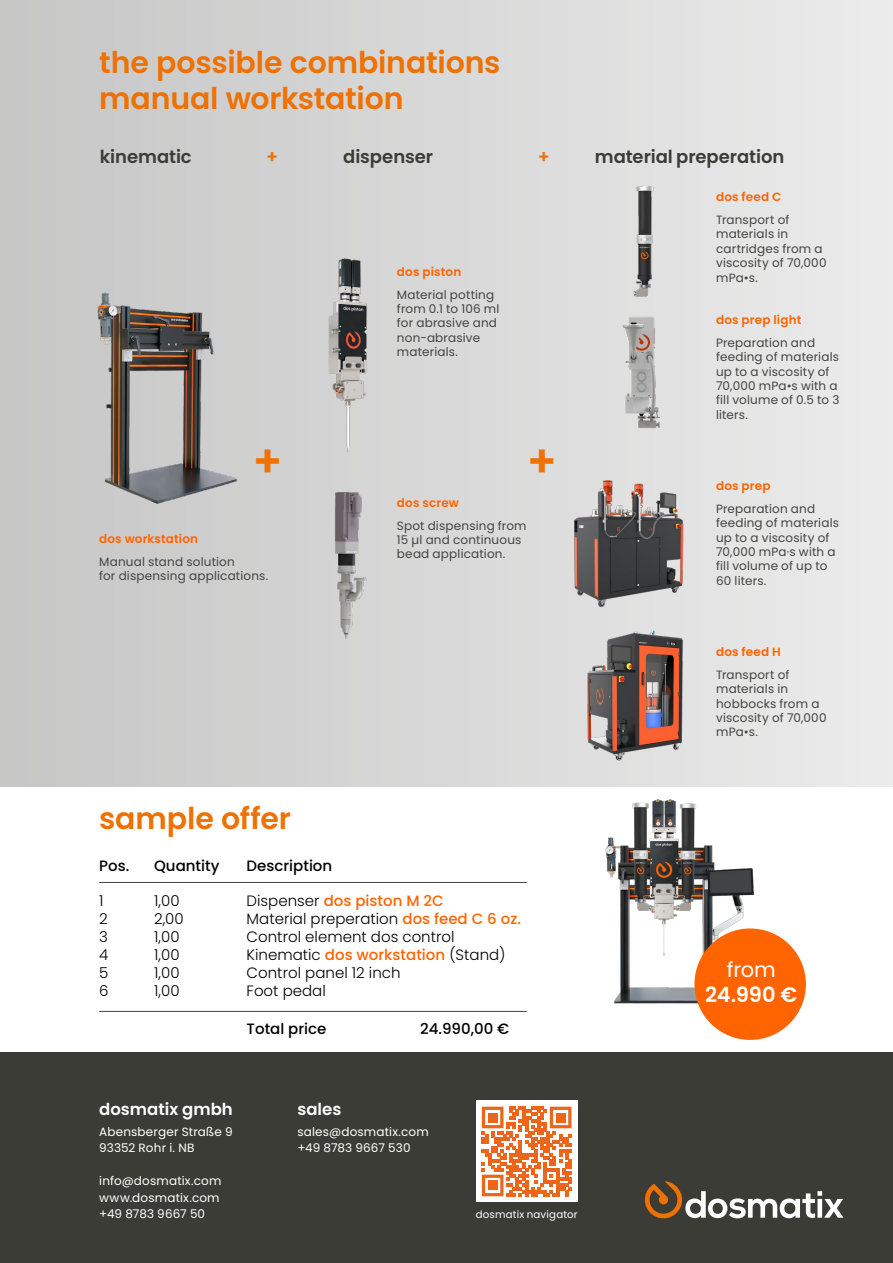
<style>
.page{position:relative;width:893px;height:1263px;background:#fff}
.page>*{position:absolute;margin:0;border:0;box-sizing:border-box;transform-origin:0 0}
.t1{font:600 45px "Poppins";color:#ee7203}
.t2{font:600 30px/36px "Poppins";letter-spacing:-.005em;color:#ee7203}
.t3{font:600 21px "Poppins";color:#fff}
.t4{font:21px "Poppins";color:#fff}
.t5{font:600 18px "Poppins";letter-spacing:-.005em;color:#3c3c37}
.t6{font:600 18px "Poppins";color:#ee7203}
.t7{font:600 16.5px "Poppins";color:#fff}
.t8{font:300 15px/18px "Poppins";color:#000}
.t9{font:500 15px "Poppins";color:#000}
.t10{font:12px/14.4px "Poppins";letter-spacing:.015em;color:#454444}
.t11{font:12px/16.5px "Poppins";letter-spacing:.015em;color:#fff}
.t12{font:600 12px "Poppins";letter-spacing:.01em;color:#ff6400}
.t13{font:10.2px "Poppins";letter-spacing:.02em;color:#fff}
.s1{font-weight:500;color:#ff6400}
</style>
<div class="page">
<div style="left:0;top:0;width:893px;height:787px;background:linear-gradient(to right,#c6c6c5,#ececec)"></div>
<img style="left:317px;top:252px;width:60px;height:217px">
<img style="left:322px;top:483px;width:59px;height:160px">
<img style="left:609px;top:175px;width:74px;height:133px">
<img style="left:606px;top:311px;width:62px;height:128px">
<img style="left:533px;top:466px;width:187px;height:149px">
<img style="left:571px;top:630px;width:155px;height:132px">
<img style="left:87px;top:284px;width:161px;height:244px">
<div style="left:0;top:1052px;width:893px;height:211px;background:#3c3c37"></div>
<svg style="left:645px;top:1181px;width:198px;height:38px"></svg>
<div style="left:476px;top:1100px;width:102px;height:102px;background:#fff"></div>
<svg style="left:482px;top:1107px;width:89px;height:89px"></svg>
<div style="left:488px;top:1113px;width:9px;height:9px;background:#ec651b"></div>
<div style="left:556px;top:1113px;width:9px;height:9px;background:#ec651b"></div>
<div style="left:488px;top:1181px;width:9px;height:9px;background:#ec651b"></div>
<img style="left:484px;top:799px;width:322px;height:222px">
<div style="left:694px;top:928px;width:112px;height:112px;background:#ff6400;border-radius:50%"></div>
<hr style="left:99px;top:882px;width:428px;height:1px;background:#454444">
<hr style="left:99px;top:1011px;width:428px;height:1px;background:#454444">
<h2 class="t2" style="left:99px;top:45px;width:403px">the possible combinations manual workstation</h2>
<h3 class="t5" style="left:100px;top:146px;width:93px">kinematic</h3>
<h3 class="t5" style="left:343px;top:146px;width:91px">dispenser</h3>
<h3 class="t5" style="left:595px;top:146px;width:191px">material preperation</h3>
<h3 class="t6" style="left:266px;top:146px;width:14px">+</h3>
<h3 class="t6" style="left:538px;top:146px;width:14px">+</h3>
<p class="t12" style="left:397px;top:264px;width:66px">dos piston</p>
<p class="t10" style="left:397px;top:287px;width:104px">Material potting from 0.1 to 106 ml for abrasive and non-abrasive materials.</p>
<h1 class="t1" style="left:252px;top:435px;width:32px">+</h1>
<h1 class="t1" style="left:527px;top:435px;width:32px">+</h1>
<p class="t12" style="left:99px;top:532px;width:100px">dos workstation</p>
<p class="t10" style="left:99px;top:555px;width:171px">Manual stand solution<br>for dispensing applications.</p>
<h2 class="t2" style="left:99px;top:801px;width:193px">sample offer</h2>
<p class="t12" style="left:397px;top:496px;width:64px">dos screw</p>
<p class="t10" style="left:397px;top:518px;width:131px">Spot dispensing from<br>15 µl and continuous bead application.</p>
<p class="t9" style="left:99px;top:856px;width:32px">Pos.</p>
<p class="t8" style="left:99px;top:891px;width:11px">1<br>2<br>3<br>4<br>5<br>6</p>
<p class="t9" style="left:154px;top:856px;width:67px">Quantity</p>
<p class="t8" style="left:154px;top:891px;width:31px">1,00<br>2,00<br>1,00<br>1,00<br>1,00<br>1,00</p>
<p class="t9" style="left:247px;top:856px;width:87px">Description</p>
<p class="t8" style="left:247px;top:891px;width:276px">Dispenser <span class="s1">dos piston M 2C<br></span>Material preperation <span class="s1">dos feed C 6 oz.<br></span>Control element dos control<br>Kinematic <span class="s1">dos workstation</span> (Stand)<br>Control panel 12 inch<br>Foot pedal</p>
<p class="t9" style="left:247px;top:1020px;width:81px">Total price</p>
<p class="t9" style="left:420px;top:1020px;width:91px">24.990,00 €</p>
<h3 class="t7" style="left:99px;top:1099px;width:135px">dosmatix gmbh</h3>
<p class="t11" style="left:99px;top:1123px;width:135px">Abensberger Straße 9<br>93352 Rohr i. NB</p>
<p class="t11" style="left:99px;top:1173px;width:124px">info@dosmatix.com www.dosmatix.com +49 8783 9667 50</p>
<h3 class="t7" style="left:297px;top:1099px;width:45px">sales</h3>
<p class="t11" style="left:297px;top:1123px;width:133px">sales@dosmatix.com +49 8783 9667 530</p>
<p class="t13" style="left:476px;top:1209px;width:104px">dosmatix navigator</p>
<p class="t12" style="left:716px;top:190px;width:67px">dos feed C</p>
<p class="t10" style="left:716px;top:213px;width:112px">Transport of materials in cartridges from a viscosity of 70,000 mPa•s.</p>
<p class="t12" style="left:716px;top:313px;width:87px">dos prep light</p>
<p class="t10" style="left:716px;top:335px;width:125px">Preparation and feeding of materials up to a viscosity of<br>70,000 mPa•s with a fill volume of 0.5 to 3 liters.</p>
<p class="t12" style="left:716px;top:479px;width:56px">dos prep</p>
<p class="t10" style="left:716px;top:501px;width:124px">Preparation and feeding of materials up to a viscosity of<br>70,000 mPa·s with a fill volume of up to<br>60 liters.</p>
<p class="t12" style="left:716px;top:645px;width:66px">dos feed H</p>
<p class="t10" style="left:716px;top:667px;width:112px">Transport of materials in hobbocks from a viscosity of 70,000 mPa•s.</p>
<h3 class="t4" style="left:727px;top:957px;width:51px">from</h3>
<h3 class="t3" style="left:705px;top:982px;width:94px">24.990 €</h3>
</div>
